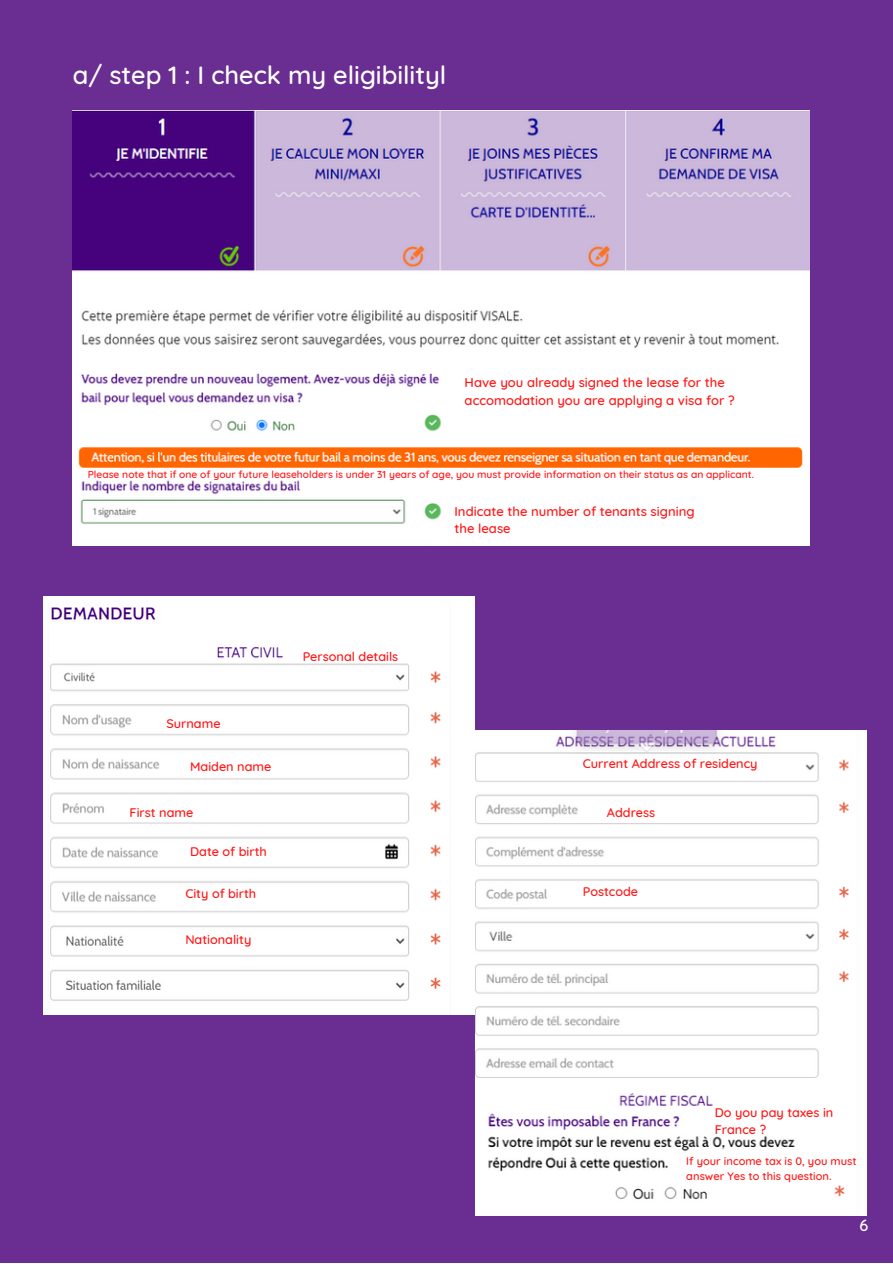
<style>
.page{position:relative;width:893px;height:1264px;background:#fff}
.page>*{position:absolute;margin:0;border:0;box-sizing:border-box;transform-origin:0 0}
.t1{font:500 25.5px "Quicksand";color:#fff}
.t2{font:500 16.5px "Quicksand";color:#fff}
.t3{font:500 13.05px/17.4px "Quicksand";color:#ff1616}
.t4{font:500 12.75px/17px "Quicksand";color:#ff1616}
.t5{font:500 11.1px/14.9px "Quicksand";color:#ff1616}
.t6{font:500 10.2px "Quicksand";color:#ff1616}
</style>
<div class="page">
<div style="left:0;top:0;width:892px;height:1262px;background:#6a2d91"></div>
<img style="left:73px;top:111px;width:736px;height:434px">
<img style="left:44px;top:597px;width:430px;height:417px">
<img style="left:475px;top:730px;width:391px;height:485px">
<h1 class="t1" style="left:73px;top:58px;width:375px">a/ step 1 : I check my eligibilityl</h1>
<p class="t3" style="left:464px;top:374px;width:271px">Have you already signed the lease for the accomodation you are applying a visa for ?</p>
<p class="t6" style="left:88px;top:467px;width:667px">Please note that if one of your future leaseholders is under 31 years of age, you must provide information on their status as an applicant.</p>
<p class="t3" style="left:454px;top:502px;width:242px">Indicate the number of tenants signing the lease</p>
<p class="t4" style="left:166px;top:715px;width:56px">Surname</p>
<p class="t4" style="left:190px;top:757px;width:83px">Maiden name</p>
<p class="t4" style="left:130px;top:803px;width:65px">First name</p>
<p class="t4" style="left:190px;top:842px;width:78px">Date of birth</p>
<p class="t4" style="left:185px;top:885px;width:72px">City of birth</p>
<p class="t4" style="left:185px;top:931px;width:68px">Nationality</p>
<p class="t4" style="left:302px;top:648px;width:97px">Personal details</p>
<p class="t4" style="left:582px;top:755px;width:176px">Current Address of residency</p>
<p class="t4" style="left:607px;top:803px;width:50px">Address</p>
<p class="t4" style="left:582px;top:882px;width:57px">Postcode</p>
<p class="t4" style="left:714px;top:1103px;width:120px">Do you pay taxes in<br>France ?</p>
<p class="t5" style="left:686px;top:1153px;width:172px">If your income tax is 0, you must answer Yes to this question.</p>
<p class="t2" style="left:859px;top:1214px;width:10px">6</p>
</div>
